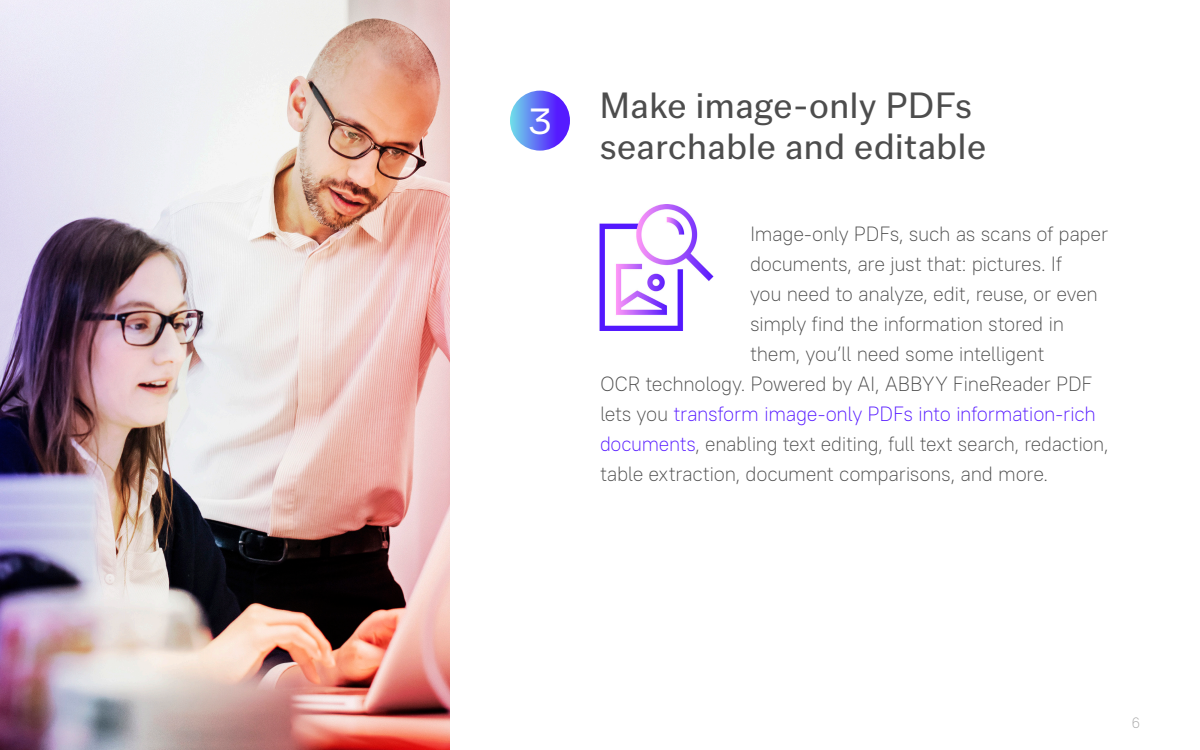
<style>
.page{position:relative;width:1200px;height:750px;background:#fff}
.page>*{position:absolute;margin:0;border:0;box-sizing:border-box;transform-origin:0 0}
.header_58{font:100 37.5px/41.2px "Co Fo X Beta 1";letter-spacing:.035em;color:#4d4d4d}
.подписи_к_цифрам_58{font:100 37.5px "Co Fo X Beta 1";color:#fff}
.main_33{font:200 20.62px/30px "PT Root";letter-spacing:-.015em;color:#4d4d4d}
.t1{font:200 15px "PT Root";color:#a6a6a6}
.s1{color:#5519ff}
</style>
<div class="page">
<img style="left:0;top:0;width:450px;height:750px">
<svg style="left:510px;top:91px;width:60px;height:60px;background:#6167f6"></svg>
<img style="left:599px;top:204px;width:115px;height:127px">
<p class="подписи_к_цифрам_58" style="left:528px;top:99px;width:26px">3</p>
<p class="header_58" style="left:600px;top:85px;width:387px">Make image-only PDFs searchable and editable</p>
<p class="main_33" style="left:750px;top:218px;width:360px">Image-only PDFs, such as scans of paper documents, are just that: pictures. If<br>you need to analyze, edit, reuse, or even simply find the information stored in them, you’ll need some intelligent</p>
<p class="main_33" style="left:600px;top:368px;width:510px">OCR technology. Powered by AI, ABBYY FineReader PDF lets you <span class="s1">transform image-only PDFs into information-rich documents</span>, enabling text editing, full text search, redaction, table extraction, document comparisons, and more.</p>
<p class="t1" style="left:1132px;top:713px;width:10px">6</p>
</div>
